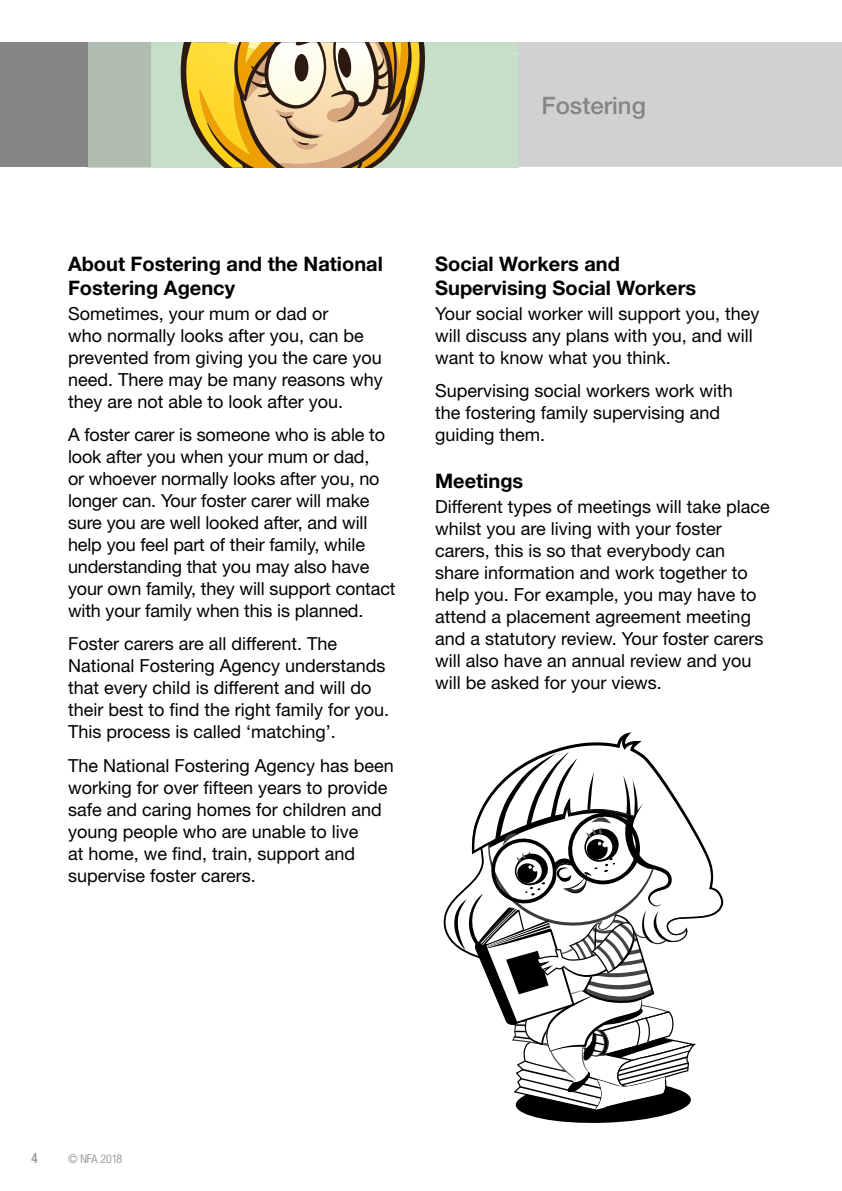
<style>
.page{position:relative;width:842px;height:1191px;background:#fff}
.page>*{position:absolute;margin:0;border:0;box-sizing:border-box;transform-origin:0 0}
.t1{font:500 24px "Helvetica Neue";color:#858584}
.t2{font:700 20px/24px "Helvetica Neue";color:#000}
.t3{font:18px/22px "Helvetica Neue";color:#000}
.t4{font:condensed 14px "Helvetica Neue";color:#858584}
.t5{font:300 condensed 12px "Helvetica Neue";letter-spacing:-.02em;color:#858584}
</style>
<div class="page">
<div style="left:150px;top:43px;width:369px;height:124px;background:#c6e0c7"></div>
<svg style="left:172px;top:43px;width:256px;height:124px;background:#c9b173"></svg>
<div style="left:519px;top:43px;width:323px;height:124px;background:#d1d1d1"></div>
<div style="left:88px;top:43px;width:62px;height:124px;background:#afbcaf"></div>
<div style="left:0;top:43px;width:88px;height:124px;background:#858584"></div>
<svg style="left:550px;top:732px;width:173px;height:187px"></svg>
<svg style="left:444px;top:751px;width:253px;height:372px"></svg>
<h1 class="t1" style="left:541px;top:91px;width:106px">Fostering</h1>
<p class="t2" style="left:68px;top:251px;width:316px">About Fostering and the National<br>Fostering Agency</p>
<p class="t3" style="left:68px;top:302px;width:316px">Sometimes, your mum or dad or<br>who normally looks after you, can be prevented from giving you the care you need. There may be many reasons why they are not able to look after you.</p>
<p class="t3" style="left:68px;top:423px;width:329px">A foster carer is someone who is able to look after you when your mum or dad,<br>or whoever normally looks after you, no longer can. Your foster carer will make sure you are well looked after, and will help you feel part of their family, while understanding that you may also have your own family, they will support contact with your family when this is planned.</p>
<p class="t3" style="left:68px;top:633px;width:323px">Foster carers are all different. The National Fostering Agency understands that every child is different and will do their best to find the right family for you.<br>This process is called ‘matching’.</p>
<p class="t3" style="left:68px;top:754px;width:327px">The National Fostering Agency has been working for over fifteen years to provide safe and caring homes for children and young people who are unable to live<br>at home, we find, train, support and supervise foster carers.</p>
<p class="t2" style="left:435px;top:251px;width:263px">Social Workers and<br>Supervising Social Workers</p>
<p class="t3" style="left:435px;top:302px;width:326px">Your social worker will support you, they will discuss any plans with you, and will want to know what you think.</p>
<p class="t3" style="left:435px;top:379px;width:299px">Supervising social workers work with the fostering family supervising and guiding them.</p>
<p class="t2" style="left:435px;top:468px;width:90px">Meetings</p>
<p class="t3" style="left:435px;top:495px;width:336px">Different types of meetings will take place whilst you are living with your foster carers, this is so that everybody can share information and work together to help you. For example, you may have to attend a placement agreement meeting and a statutory review. Your foster carers will also have an annual review and you will be asked for your views.</p>
<p class="t4" style="left:31px;top:1149px;width:8px">4</p>
<p class="t5" style="left:68px;top:1151px;width:56px">© NFA 2018</p>
</div>
